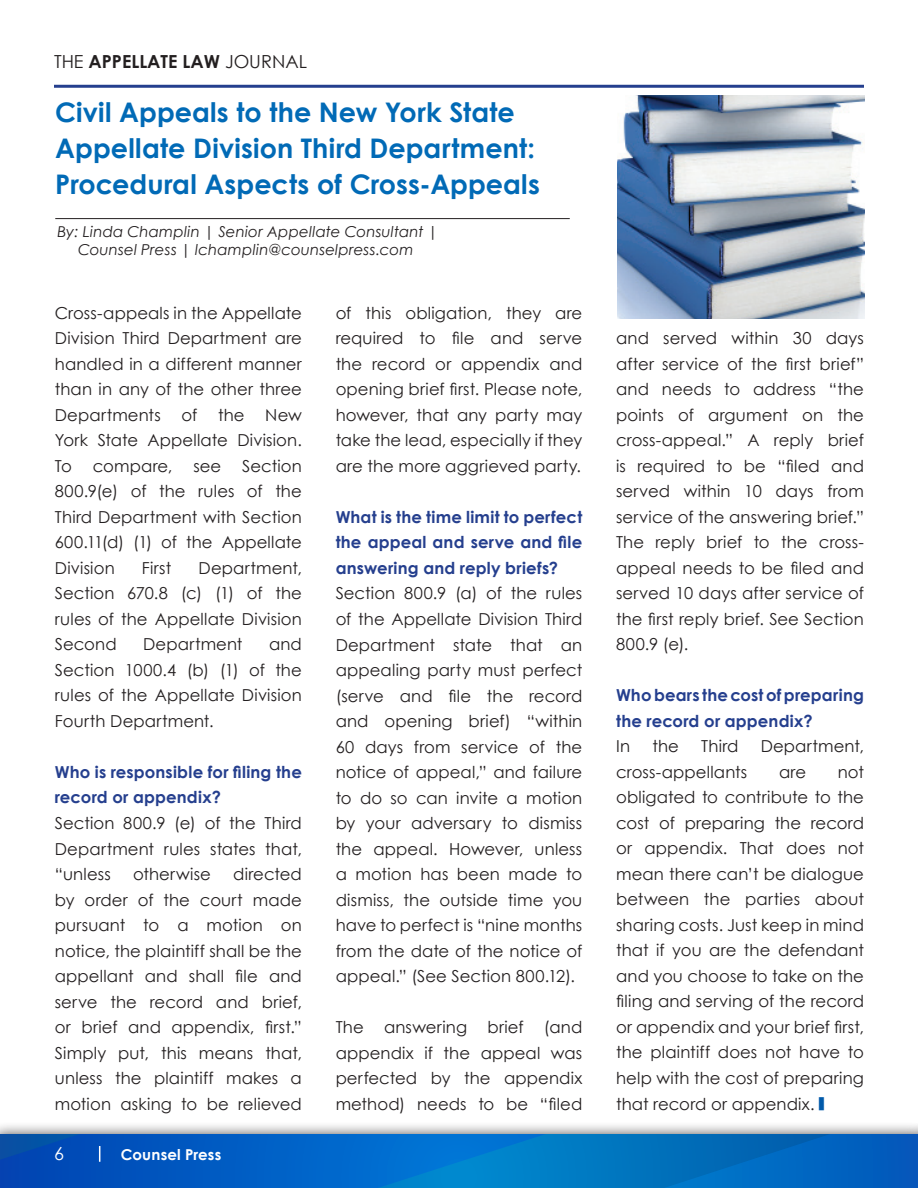
<style>
.page{position:relative;width:918px;height:1188px;background:#fff}
.page>*{position:absolute;margin:0;border:0;box-sizing:border-box;transform-origin:0 0}
.t1{font:700 27px/36px "Century Gothic";letter-spacing:.005em;color:#016ab6}
.t2{font:700 18px "Century Gothic";color:#231f20}
.t3{font:18px "Century Gothic";color:#fff}
.t4{font:16.5px/25.5px "Century Gothic";letter-spacing:.005em;color:#231f20;text-align:justify}
.t5{font:700 16.5px/25.5px "Century Gothic";letter-spacing:.01em;color:#253f8e}
.t6{font:italic 15px/18px "Century Gothic";letter-spacing:.01em;color:#231f20;text-align:center}
.t7{font:700 15px "Century Gothic";letter-spacing:.01em;color:#fff}
.s1{font-weight:400}
</style>
<div class="page">
<div style="left:0;top:1122px;width:918px;height:66px;background:#231f20;opacity:.75"></div>
<div style="left:0;top:1134px;width:918px;height:54px;background:#007ac2"></div>
<svg style="left:630px;top:1134px;width:288px;height:54px"></svg>
<svg style="left:0;top:1134px;width:544px;height:54px"></svg>
<hr style="left:55px;top:218px;width:515px;height:1px;background:#231f20">
<img style="left:617px;top:95px;width:247px;height:224px">
<hr style="left:54px;top:85px;width:810px;height:3px;background:#253f8e">
<p class="t2" style="left:54px;top:47px;width:254px"><span class="s1">THE</span> APPELLATE LAW <span class="s1">JOURNAL</span></p>
<h1 class="t1" style="left:55px;top:93px;width:486px">Civil Appeals to the New York State<br>Appellate Division Third Department:<br>Procedural Aspects of Cross-Appeals</h1>
<p class="t6" style="left:57px;top:223px;width:382px">By: Linda Champlin | Senior Appellate Consultant |<br>Counsel Press | lchamplin@counselpress.com</p>
<p class="t4" style="left:55px;top:300px;width:249px">Cross-appeals in the Appellate Division Third Department are handled in a different manner than in any of the other three Departments</p>
<p class="t4" style="left:181px;top:402px;width:17px">of</p>
<p class="t4" style="left:218px;top:402px;width:28px">the</p>
<p class="t4" style="left:55px;top:402px;width:249px;text-indent:210px">New York State Appellate Division.<br>To</p>
<p class="t4" style="left:55px;top:453px;width:249px;text-indent:187px">Section 800.9(e) of the rules of the Third Department with Section 600.11(d) (1) of the Appellate Division</p>
<p class="t4" style="left:93px;top:453px;width:81px">compare,</p>
<p class="t4" style="left:193px;top:453px;width:29px">see</p>
<p class="t4" style="left:142px;top:555px;width:31px">First</p>
<p class="t4" style="left:55px;top:555px;width:249px;text-indent:144px">Department, Section 670.8 (c) (1) of the rules of the Appellate Division Second</p>
<p class="t4" style="left:55px;top:631px;width:249px;text-indent:214px">and Section 1000.4 (b) (1) of the rules of the Appellate Division Fourth Department.</p>
<p class="t5" style="left:55px;top:759px;width:249px">Who is responsible for filing the record or appendix?</p>
<p class="t4" style="left:55px;top:810px;width:249px">Section 800.9 (e) of the Third Department rules states that, “unless</p>
<p class="t4" style="left:143px;top:631px;width:101px">Department</p>
<p class="t4" style="left:55px;top:861px;width:249px;text-indent:178px">directed by order of the court made pursuant to a motion on notice, the plaintiff shall be the appellant and shall file and serve the record and brief, or brief and appendix, first.” Simply put, this means that, unless the plaintiff makes a motion asking to be relieved</p>
<p class="t4" style="left:133px;top:861px;width:80px">otherwise</p>
<p class="t3" style="left:54px;top:1140px;width:11px">6</p>
<p class="t7" style="left:121px;top:1143px;width:102px">Counsel Press</p>
<p class="t4" style="left:336px;top:300px;width:248px">of this obligation, they are required to file and serve the record or appendix and opening brief first. Please note, however, that any party may take the lead, especially if they are the more aggrieved party.</p>
<p class="t5" style="left:336px;top:503px;width:248px;text-align:justify">What is the time limit to perfect the appeal and serve and file answering and reply briefs?</p>
<p class="t4" style="left:336px;top:581px;width:248px">Section 800.9 (a) of the rules of the Appellate Division Third Department state that an appealing party must perfect (serve and file the record and opening brief) “within 60 days from service of the notice of appeal,” and failure to do so can invite a motion by your adversary to dismiss the appeal. However, unless a motion has been made to dismiss, the outside time you have to perfect is “nine months from the date of the notice of appeal.” (See Section 800.12).</p>
<p class="t4" style="left:336px;top:1014px;width:248px">The answering brief (and appendix if the appeal was perfected by the appendix method) needs to be “filed</p>
<p class="t4" style="left:616px;top:325px;width:249px">and served within 30 days after service of the first brief” and needs to address “the points of argument on the cross-appeal.” A reply brief is required to be “filed and served within 10 days from service of the answering brief.” The reply brief to the cross&shy;appeal needs to be filed and served 10 days after service of the first reply brief. See Section 800.9 (e).</p>
<p class="t5" style="left:616px;top:682px;width:249px">Who bears the cost of preparing the record or appendix?</p>
<p class="t4" style="left:616px;top:733px;width:16px">In</p>
<p class="t4" style="left:652px;top:733px;width:28px">the</p>
<p class="t4" style="left:701px;top:733px;width:39px">Third</p>
<p class="t4" style="left:761px;top:733px;width:105px">Department,</p>
<p class="t4" style="left:616px;top:759px;width:133px">cross-appellants</p>
<p class="t4" style="left:779px;top:759px;width:29px">are</p>
<p class="t4" style="left:616px;top:759px;width:249px;text-indent:222px">not obligated to contribute to the cost of preparing the record or appendix. That does not mean there can’t be dialogue between the parties about sharing costs. Just keep in mind that if you are the defendant and you choose to take on the filing and serving of the record or appendix and your brief first, the plaintiff does not have to help with the cost of preparing that record or appendix. <sup>█</sup></p>
</div>
